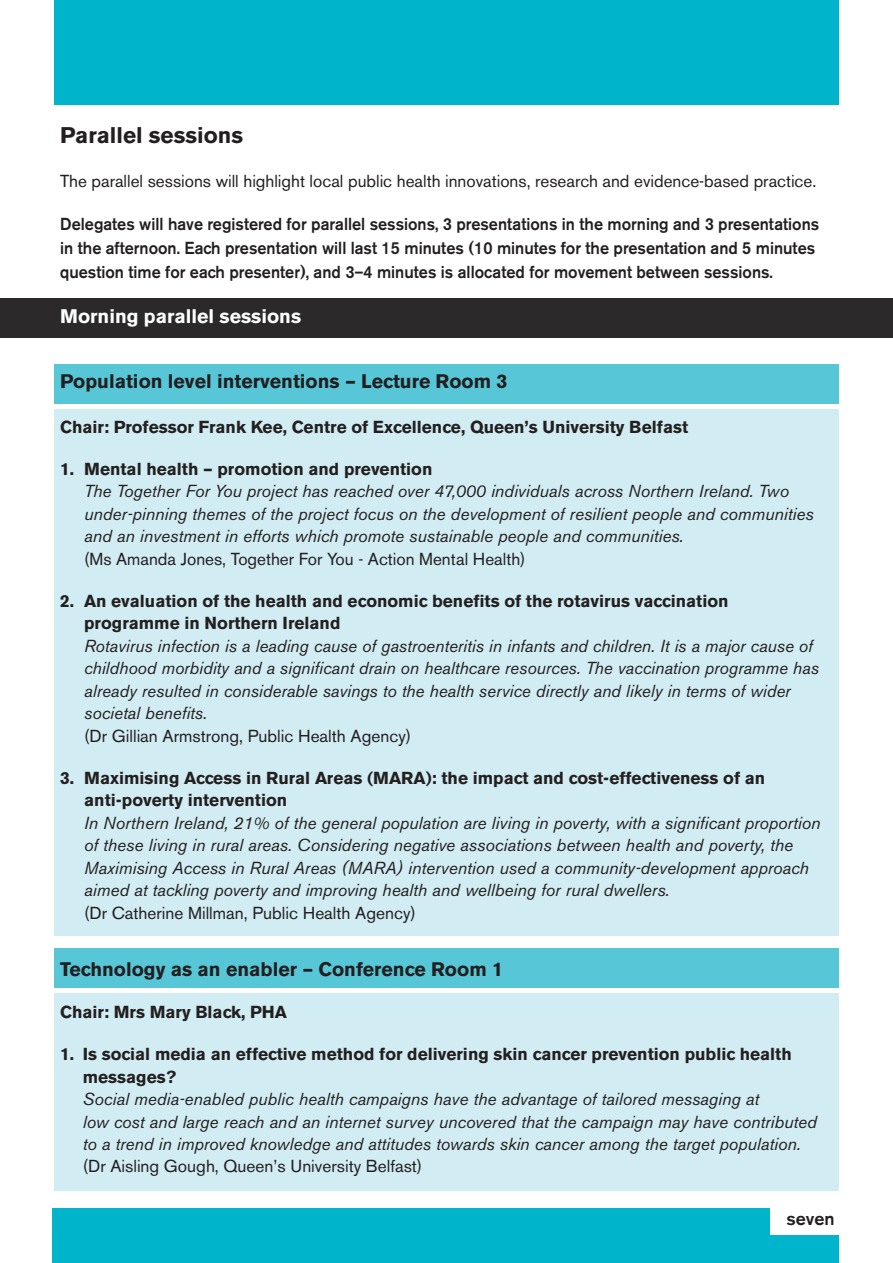
<style>
.page{position:relative;width:893px;height:1263px;background:#fff}
.page>*{position:absolute;margin:0;border:0;box-sizing:border-box;transform-origin:0 0}
.t1{font:700 22.5px "Akzidenz Grotesk BE";color:#231f20}
.t2{font:700 19.5px "Akzidenz Grotesk BE";color:#231f20}
.t3{font:700 19.5px "Akzidenz Grotesk BE";color:#fff}
.t4{font:500 18px "Akzidenz Grotesk BE";color:#231f20}
.t5{font:italic 17.25px/22.5px "Akzidenz Grotesk BE";color:#231f20}
.t6{font:700 17.25px/22.5px "Akzidenz Grotesk BE";color:#231f20}
.t7{font:17.25px "Akzidenz Grotesk BE";color:#231f20}
.t8{font:500 17.25px/24px "Akzidenz Grotesk BE";color:#231f20;scale:.94 1}
</style>
<div class="page">
<div style="left:54px;top:993px;width:785px;height:198px;background:#d1ecf2"></div>
<div style="left:54px;top:949px;width:785px;height:39px;background:#57c7d8"></div>
<div style="left:54px;top:409px;width:785px;height:526px;background:#d1ecf2"></div>
<div style="left:54px;top:364px;width:785px;height:40px;background:#57c7d8"></div>
<div style="left:0;top:299px;width:893px;height:39px;background:#2b292a"></div>
<div style="left:54px;top:0;width:784px;height:104px;background:#00b5cb"></div>
<div style="left:52px;top:1209px;width:786px;height:54px;background:#00b5cb"></div>
<div style="left:770px;top:1207px;width:69px;height:28px;background:#fff"></div>
<h1 class="t1" style="left:60px;top:123px;width:184px">Parallel sessions</h1>
<p class="t7" style="left:60px;top:171px;width:758px">The parallel sessions will highlight local public health innovations, research and evidence-based practice.</p>
<p class="t8" style="left:60px;top:212px;width:809px">Delegates will have registered for parallel sessions, 3 presentations in the morning and 3 presentations in the afternoon. Each presentation will last 15 minutes (10 minutes for the presentation and 5 minutes question time for each presenter), and 3–4 minutes is allocated for movement between sessions.</p>
<p class="t3" style="left:60px;top:305px;width:242px">Morning parallel sessions</p>
<p class="t2" style="left:60px;top:370px;width:449px">Population level interventions – Lecture Room 3</p>
<p class="t6" style="left:60px;top:416px;width:629px">Chair: Professor Frank Kee, Centre of Excellence, Queen’s University Belfast</p>
<p class="t6" style="left:60px;top:458px;width:374px">1. Mental health – promotion and prevention</p>
<p class="t5" style="left:84px;top:480px;width:731px">The Together For You project has reached over 47,000 individuals across Northern Ireland. Two under-pinning themes of the project focus on the development of resilient people and communities and an investment in efforts which promote sustainable people and communities.</p>
<p class="t7" style="left:84px;top:549px;width:443px">(Ms Amanda Jones, Together For You - Action Mental Health)</p>
<p class="t6" style="left:84px;top:590px;width:646px;text-indent:-24px">2. An evaluation of the health and economic benefits of the rotavirus vaccination programme in Northern Ireland</p>
<p class="t5" style="left:84px;top:635px;width:736px">Rotavirus infection is a leading cause of gastroenteritis in infants and children. It is a major cause of childhood morbidity and a significant drain on healthcare resources. The vaccination programme has already resulted in considerable savings to the health service directly and likely in terms of wider societal benefits.</p>
<p class="t7" style="left:84px;top:726px;width:329px">(Dr Gillian Armstrong, Public Health Agency)</p>
<p class="t6" style="left:84px;top:767px;width:683px;text-indent:-24px">3. Maximising Access in Rural Areas (MARA): the impact and cost-effectiveness of an anti-poverty intervention</p>
<p class="t5" style="left:84px;top:812px;width:738px">In Northern Ireland, 21% of the general population are living in poverty, with a significant proportion of these living in rural areas. Considering negative associations between health and poverty, the Maximising Access in Rural Areas (MARA) intervention used a community-development approach aimed at tackling poverty and improving health and wellbeing for rural dwellers.</p>
<p class="t7" style="left:84px;top:903px;width:333px">(Dr Catherine Millman, Public Health Agency)</p>
<p class="t2" style="left:60px;top:958px;width:444px">Technology as an enabler – Conference Room 1</p>
<p class="t6" style="left:60px;top:1001px;width:228px">Chair: Mrs Mary Black, PHA</p>
<p class="t6" style="left:83px;top:1043px;width:711px;text-indent:-22px">1. Is social media an effective method for delivering skin cancer prevention public health messages?</p>
<p class="t5" style="left:83px;top:1088px;width:736px">Social media-enabled public health campaigns have the advantage of tailored messaging at<br>low cost and large reach and an internet survey uncovered that the campaign may have contributed to a trend in improved knowledge and attitudes towards skin cancer among the target population.</p>
<p class="t7" style="left:83px;top:1156px;width:341px">(Dr Aisling Gough, Queen’s University Belfast)</p>
<p class="t4" style="left:786px;top:1208px;width:50px">seven</p>
</div>
